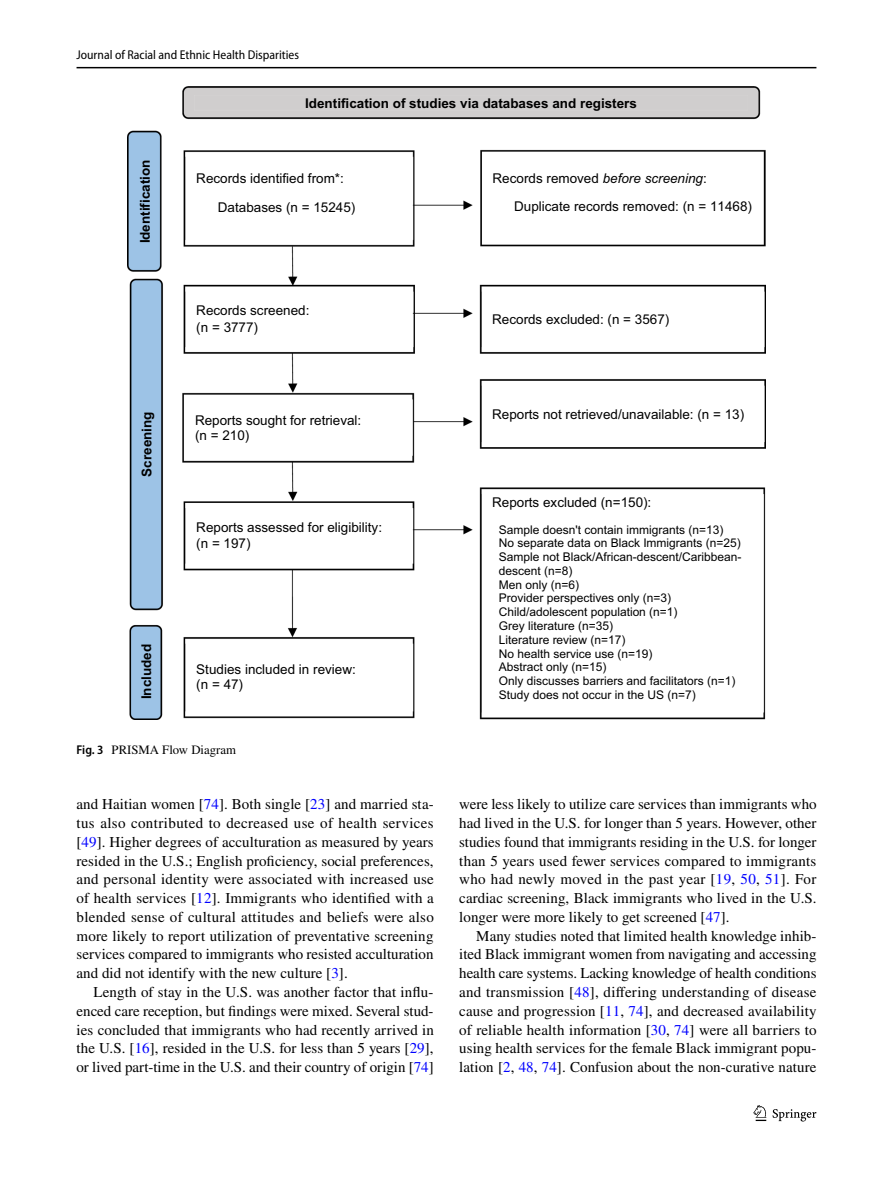
<style>
.page{position:relative;width:893px;height:1187px;background:#fff}
.page>*{position:absolute;margin:0;border:0;box-sizing:border-box;transform-origin:0 0}
.t1{font:15px/18.8px "STIX";letter-spacing:.005em;color:#000;text-align:justify}
.t2{font:13.5px/28.7px "Arial";color:#000}
.t3{font:700 13.5px "Arial";color:#000}
.t4{font:semi-condensed 12.75px "Myriad Pro";color:#000}
.t5{font:12.75px "STIX";color:#000}
.t6{font:12px/13.8px "Arial";color:#000}
.s1{font-style:italic}
.s2{font-family:"Myriad Pro";font-weight:600;font-stretch:semi-condensed}
.s3{color:#00f}
</style>
<div class="page">
<hr style="left:77px;top:67px;width:739px;height:1px;background:#000">
<svg style="left:753px;top:1105px;width:13px;height:15px"></svg>
<svg style="left:773px;top:1109px;width:43px;height:12px"></svg>
<img style="left:127px;top:87px;width:638px;height:632px">
<p class="t4" style="left:77px;top:48px;width:224px">Journal of Racial and Ethnic Health Disparities</p>
<p class="t3" style="left:135px;top:243px;width:85px;rotate:-90deg">Identification</p>
<p class="t3" style="left:137px;top:476px;width:67px;rotate:-90deg">Screening</p>
<p class="t3" style="left:137px;top:699px;width:57px;rotate:-90deg">Included</p>
<p class="t3" style="left:305px;top:94px;width:333px">Identification of studies via databases and registers</p>
<p class="t2" style="left:218px;top:164px;width:139px;text-indent:-22px">Records identified from*:<br>Databases (n = 15245)</p>
<p class="t2" style="left:196px;top:302px;width:115px;line-height:16.5px">Records screened: (n = 3777)</p>
<p class="t2" style="left:514px;top:163px;width:239px;text-indent:-22px">Records removed <span class="s1">before screening</span>:<br>Duplicate records removed: (n = 11468)</p>
<p class="t2" style="left:492px;top:305px;width:179px">Records excluded: (n = 3567)</p>
<p class="t2" style="left:195px;top:412px;width:168px;line-height:15.5px">Reports sought for retrieval: (n = 210)</p>
<p class="t2" style="left:492px;top:399px;width:254px">Reports not retrieved/unavailable: (n = 13)</p>
<p class="t2" style="left:196px;top:519px;width:187px;line-height:15.5px">Reports assessed for eligibility: (n = 197)</p>
<p class="t2" style="left:196px;top:661px;width:161px;line-height:15.6px">Studies included in review: (n = 47)</p>
<p class="t2" style="left:492px;top:487px;width:161px">Reports excluded (n=150):</p>
<p class="t6" style="left:499px;top:522px;width:244px">Sample doesn't contain immigrants (n=13)<br>No separate data on Black Immigrants (n=25)<br>Sample not Black/African-descent/Caribbean&shy;descent (n=8)<br>Men only (n=6)<br>Provider perspectives only (n=3)<br>Child/adolescent population (n=1)<br>Grey literature (n=35)<br>Literature review (n=17)<br>No health service use (n=19)<br>Abstract only (n=15)<br>Only discusses barriers and facilitators (n=1)<br>Study does not occur in the US (n=7)</p>
<p class="t5" style="left:77px;top:741px;width:161px"><span class="s2">Fig. 3</span> PRISMA Flow Diagram</p>
<p class="t1" style="left:77px;top:796px;width:359px">and Haitian women [<span class="s3">74</span>]. Both single [<span class="s3">23</span>] and married sta&shy;tus also contributed to decreased use of health services [<span class="s3">49</span>]. Higher degrees of acculturation as measured by years resided in the U.S.; English proficiency, social preferences, and personal identity were associated with increased use of health services [<span class="s3">12</span>]. Immigrants who identified with a blended sense of cultural attitudes and beliefs were also more likely to report utilization of preventative screening services compared to immigrants who resisted acculturation and did not identify with the new culture [<span class="s3">3</span>].</p>
<p class="t1" style="left:77px;top:983px;width:359px;text-indent:17px">Length of stay in the U.S. was another factor that influ&shy;enced care reception, but findings were mixed. Several stud&shy;ies concluded that immigrants who had recently arrived in the U.S. [<span class="s3">16</span>], resided in the U.S. for less than 5 years [<span class="s3">29</span>], or lived part-time in the U.S. and their country of origin [<span class="s3">74</span>]</p>
<p class="t1" style="left:459px;top:796px;width:359px">were less likely to utilize care services than immigrants who had lived in the U.S. for longer than 5 years. However, other studies found that immigrants residing in the U.S. for longer than 5 years used fewer services compared to immigrants who had newly moved in the past year [<span class="s3">19</span>, <span class="s3">50</span>, <span class="s3">51</span>]. For cardiac screening, Black immigrants who lived in the U.S. longer were more likely to get screened [<span class="s3">47</span>].</p>
<p class="t1" style="left:459px;top:927px;width:359px;text-indent:17px">Many studies noted that limited health knowledge inhib&shy;ited Black immigrant women from navigating and accessing health care systems. Lacking knowledge of health conditions and transmission [<span class="s3">48</span>], differing understanding of disease cause and progression [<span class="s3">11</span>, <span class="s3">74</span>], and decreased availability of reliable health information [<span class="s3">30</span>, <span class="s3">74</span>] were all barriers to using health services for the female Black immigrant popu&shy;lation [<span class="s3">2</span>, <span class="s3">48</span>, <span class="s3">74</span>]. Confusion about the non-curative nature</p>
</div>
